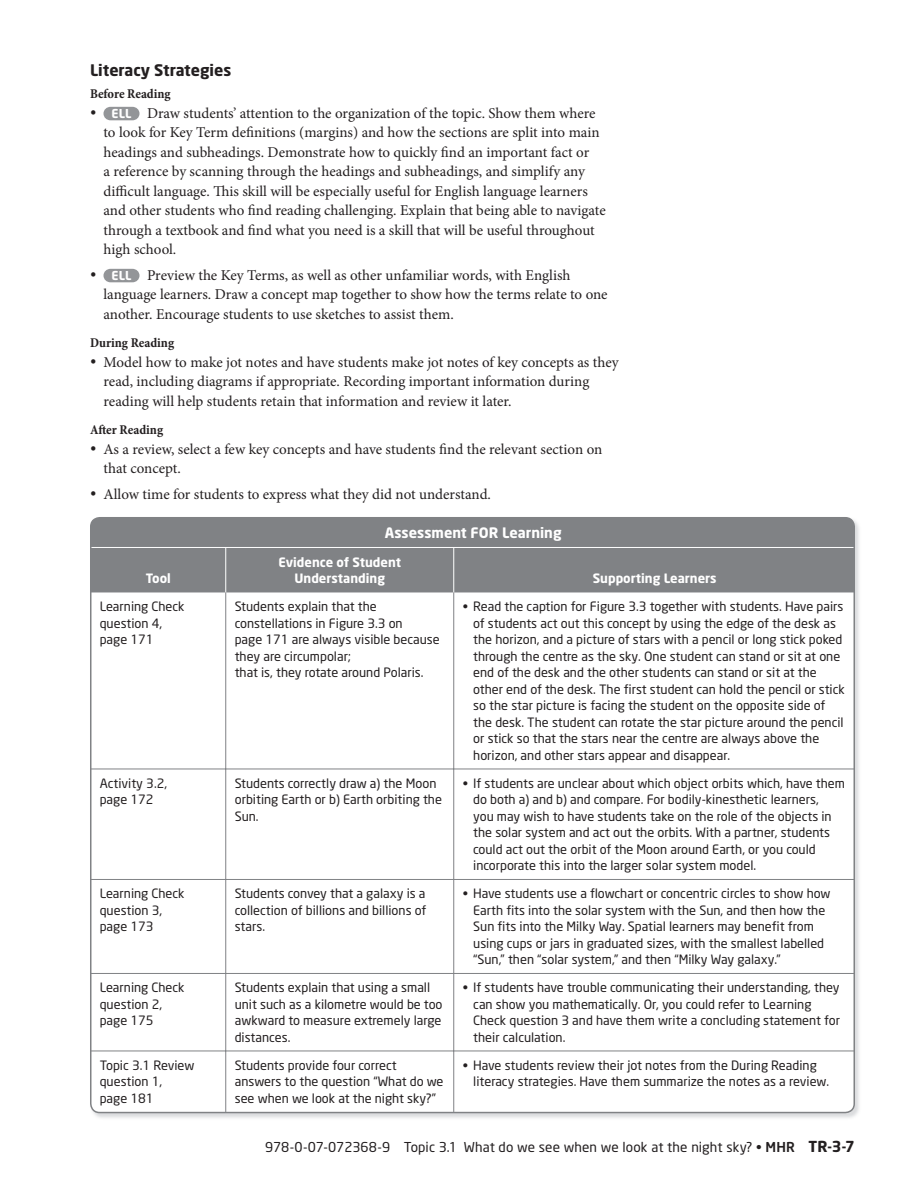
<style>
.page{position:relative;width:918px;height:1188px;background:#fff}
.page>*{position:absolute;margin:0;border:0;box-sizing:border-box;transform-origin:0 0}
.t1{font:700 15.75px "Neo Sans";color:#231f20}
.t2{font:15px/19.5px "Minion Pro";color:#231f20}
.t3{font:700 14.25px "Neo Sans";color:#fff}
.t4{font:13.5px "Neo Sans";letter-spacing:.005em;color:#231f20}
.t5{font:700 condensed 13.5px "Minion Pro";color:#231f20}
.t6{font:12.75px/16.5px "Neo Sans";color:#231f20}
.t7{font:700 12.75px/16.5px "Neo Sans";color:#fff;text-align:center}
.s1{font-size:16.5px}
.s2{font-family:"Neo Sans";font-weight:700;font-size:12.15px;color:#fff}
.s3{font-weight:500}
.s4{font-weight:700;font-size:15px}
</style>
<div class="page">
<div style="left:104px;top:107px;width:36px;height:13px;background:#939598;border-radius:7px"></div>
<div style="left:104px;top:269px;width:36px;height:13px;background:#939598;border-radius:7px"></div>
<div style="left:91px;top:518px;width:763px;height:74px;background:#808285"></div>
<hr style="left:225px;top:548px;width:1px;height:44px;background:#fff">
<hr style="left:453px;top:548px;width:1px;height:44px;background:#fff">
<svg style="left:91px;top:592px;width:763px;height:521px"></svg>
<hr style="left:91px;top:547px;width:363px;height:1px;background:#fff">
<hr style="left:454px;top:547px;width:400px;height:1px;background:#fff">
<p class="t1" style="left:90px;top:64px;width:143px">Literacy Strategies</p>
<p class="t5" style="left:90px;top:89px;width:82px">Before Reading</p>
<p class="t2" style="left:103px;top:105px;width:504px;text-indent:-13px"><span class="s1">•</span> <span class="s2">ELL</span> Draw students’ attention to the organization of the topic. Show them where to look for Key Term definitions (margins) and how the sections are split into main headings and subheadings. Demonstrate how to quickly find an important fact or<br>a reference by scanning through the headings and subheadings, and simplify any difficult language. This skill will be especially useful for English language learners and other students who find reading challenging. Explain that being able to navigate through a textbook and find what you need is a skill that will be useful throughout high school.</p>
<p class="t2" style="left:104px;top:267px;width:506px;text-indent:-14px"><span class="s1">•</span> <span class="s2">ELL</span> Preview the Key Terms, as well as other unfamiliar words, with English language learners. Draw a concept map together to show how the terms relate to one another. Encourage students to use sketches to assist them.</p>
<p class="t5" style="left:90px;top:338px;width:86px">During Reading</p>
<p class="t2" style="left:104px;top:354px;width:517px;text-indent:-14px"><span class="s1">•</span> Model how to make jot notes and have students make jot notes of key concepts as they read, including diagrams if appropriate. Recording important information during reading will help students retain that information and review it later.</p>
<p class="t5" style="left:90px;top:425px;width:75px">After Reading</p>
<p class="t2" style="left:104px;top:441px;width:500px;text-indent:-14px"><span class="s1">•</span> As a review, select a few key concepts and have students find the relevant section on that concept.</p>
<p class="t2" style="left:90px;top:486px;width:403px"><span class="s1">•</span> Allow time for students to express what they did not understand.</p>
<p class="t3" style="left:385px;top:527px;width:178px">Assessment FOR Learning</p>
<p class="t7" style="left:146px;top:572px;width:27px">Tool</p>
<p class="t7" style="left:278px;top:555px;width:124px">Evidence of Student<br>Understanding</p>
<p class="t7" style="left:593px;top:572px;width:125px">Supporting Learners</p>
<p class="t6" style="left:100px;top:600px;width:86px">Learning Check question 4, page 171</p>
<p class="t6" style="left:235px;top:600px;width:207px">Students explain that the constellations in Figure 3.3 on<br>page 171 are always visible because they are circumpolar;<br>that is, they rotate around Polaris.</p>
<p class="t6" style="left:473px;top:600px;width:373px;text-indent:-10px">• Read the caption for Figure 3.3 together with students. Have pairs of students act out this concept by using the edge of the desk as the horizon, and a picture of stars with a pencil or long stick poked through the centre as the sky. One student can stand or sit at one end of the desk and the other students can stand or sit at the other end of the desk. The first student can hold the pencil or stick so the star picture is facing the student on the opposite side of the desk. The student can rotate the star picture around the pencil or stick so that the stars near the centre are always above the horizon, and other stars appear and disappear.</p>
<p class="t6" style="left:100px;top:776px;width:69px">Activity 3.2, page 172</p>
<p class="t6" style="left:235px;top:776px;width:209px">Students correctly draw a) the Moon orbiting Earth or b) Earth orbiting the<br>Sun.</p>
<p class="t6" style="left:473px;top:776px;width:373px;text-indent:-10px">• If students are unclear about which object orbits which, have them do both a) and b) and compare. For bodily-kinesthetic learners,<br>you may wish to have students take on the role of the objects in the solar system and act out the orbits. With a partner, students could act out the orbit of the Moon around Earth, or you could incorporate this into the larger solar system model.</p>
<p class="t6" style="left:100px;top:887px;width:86px">Learning Check question 3, page 173</p>
<p class="t6" style="left:235px;top:887px;width:193px;text-align:justify">Students convey that a galaxy is a collection of billions and billions of stars.</p>
<p class="t6" style="left:473px;top:887px;width:359px;text-indent:-10px">• Have students use a flowchart or concentric circles to show how Earth fits into the solar system with the Sun, and then how the Sun fits into the Milky Way. Spatial learners may benefit from using cups or jars in graduated sizes, with the smallest labelled “Sun,” then “solar system,” and then “Milky Way galaxy.”</p>
<p class="t6" style="left:100px;top:981px;width:86px">Learning Check question 2, page 175</p>
<p class="t6" style="left:235px;top:981px;width:209px">Students explain that using a small unit such as a kilometre would be too awkward to measure extremely large distances.</p>
<p class="t6" style="left:473px;top:981px;width:368px;text-indent:-10px">• If students have trouble communicating their understanding, they can show you mathematically. Or, you could refer to Learning Check question 3 and have them write a concluding statement for their calculation.</p>
<p class="t6" style="left:100px;top:1058px;width:96px">Topic 3.1 Review question 1,<br>page 181</p>
<p class="t6" style="left:235px;top:1058px;width:210px">Students provide four correct answers to the question “What do we see when we look at the night sky?”</p>
<p class="t6" style="left:473px;top:1058px;width:358px;text-indent:-10px">• Have students review their jot notes from the During Reading literacy strategies. Have them summarize the notes as a review.</p>
<p class="t4" style="left:265px;top:1142px;width:591px">978-0-07-072368-9 Topic 3.1 What do we see when we look at the night sky? • <span class="s3">MHR</span> <span class="s4">TR-3-7</span></p>
</div>
